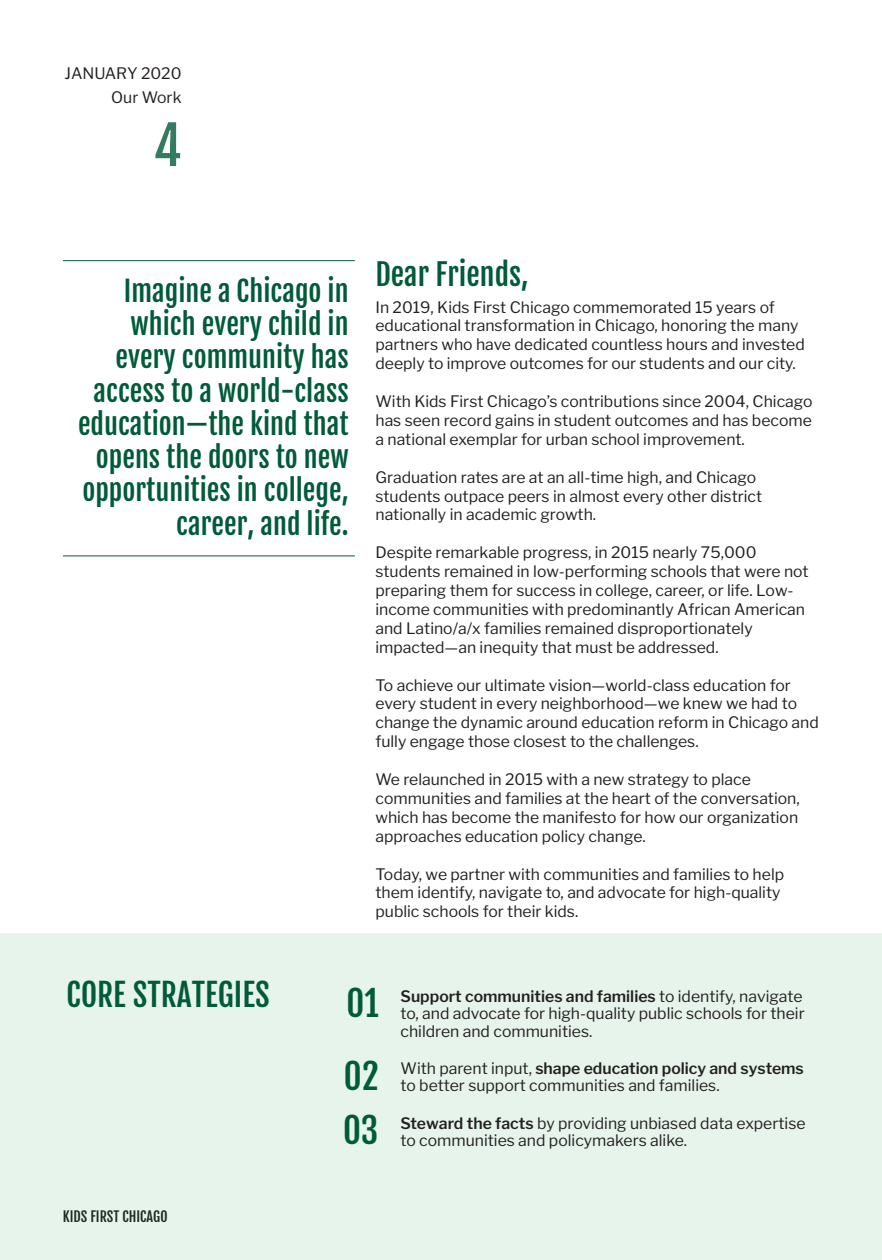
<style>
.page{position:relative;width:882px;height:1260px;background:#fff}
.page>*{position:absolute;margin:0;border:0;box-sizing:border-box;transform-origin:0 0}
.t1{font:52.5px "Fjalla One";color:#337c61}
.t2{font:35px "Fjalla One";color:#005b3a}
.t3{font:31.5px "Fjalla One";color:#005b3a}
.t4{font:29.75px "Fjalla One";color:#005b3a}
.t5{font:28px/33.2px "Fjalla One";color:#005b3a;text-align:right}
.t6{font:15.75px/18.9px "Libre Franklin";color:#231f20}
.t7{font:14px "Fjalla One";color:#231f20}
.s1{font-weight:600}
</style>
<div class="page">
<div style="left:0;top:933px;width:882px;height:327px;background:#e6f4ec"></div>
<hr style="left:63px;top:260px;width:292px;height:1px;background:#005b3a">
<hr style="left:63px;top:555px;width:292px;height:1px;background:#005b3a">
<p class="t6" style="left:64px;top:61px;width:119px;line-height:24.2px;text-align:right">JANUARY 2020<br>Our Work</p>
<h1 class="t1" style="left:153px;top:113px;width:30px">4</h1>
<p class="t5" style="left:78px;top:274px;width:272px">Imagine a Chicago in which every child in every community has access to a world-class education—the kind that opens the doors to new opportunities in college, career, and life.</p>
<p class="t4" style="left:375px;top:256px;width:155px">Dear Friends,</p>
<p class="t6" style="left:375px;top:297px;width:431px">In 2019, Kids First Chicago commemorated 15 years of educational transformation in Chicago, honoring the many partners who have dedicated countless hours and invested deeply to improve outcomes for our students and our city.</p>
<p class="t6" style="left:375px;top:392px;width:439px;text-align:justify">With Kids First Chicago’s contributions since 2004, Chicago has seen record gains in student outcomes and has become a national exemplar for urban school improvement.</p>
<p class="t6" style="left:375px;top:467px;width:388px">Graduation rates are at an all-time high, and Chicago students outpace peers in almost every other district nationally in academic growth.</p>
<p class="t6" style="left:375px;top:543px;width:435px">Despite remarkable progress, in 2015 nearly 75,000 students remained in low-performing schools that were not preparing them for success in college, career, or life. Low&shy;income communities with predominantly African American and Latino/a/x families remained disproportionately impacted—an inequity that must be addressed.</p>
<p class="t6" style="left:375px;top:675px;width:445px">To achieve our ultimate vision—world-class education for every student in every neighborhood—we knew we had to change the dynamic around education reform in Chicago and fully engage those closest to the challenges.</p>
<p class="t6" style="left:375px;top:770px;width:426px">We relaunched in 2015 with a new strategy to place communities and families at the heart of the conversation, which has become the manifesto for how our organization approaches education policy change.</p>
<p class="t6" style="left:375px;top:864px;width:410px">Today, we partner with communities and families to help them identify, navigate to, and advocate for high-quality public schools for their kids.</p>
<p class="t3" style="left:67px;top:975px;width:205px">CORE STRATEGIES</p>
<p class="t7" style="left:63px;top:1208px;width:106px">KIDS FIRST CHICAGO</p>
<p class="t2" style="left:347px;top:982px;width:34px">01</p>
<p class="t6" style="left:401px;top:987px;width:406px;line-height:17.5px"><span class="s1">Support communities and families</span> to identify, navigate to, and advocate for high-quality public schools for their children and communities.</p>
<p class="t2" style="left:344px;top:1054px;width:36px">02</p>
<p class="t6" style="left:401px;top:1060px;width:405px;line-height:17.5px">With parent input, <span class="s1">shape education policy and systems </span>to better support communities and families.</p>
<p class="t2" style="left:343px;top:1109px;width:37px">03</p>
<p class="t6" style="left:401px;top:1114px;width:407px;line-height:17.5px"><span class="s1">Steward the facts</span> by providing unbiased data expertise to communities and policymakers alike.</p>
</div>
